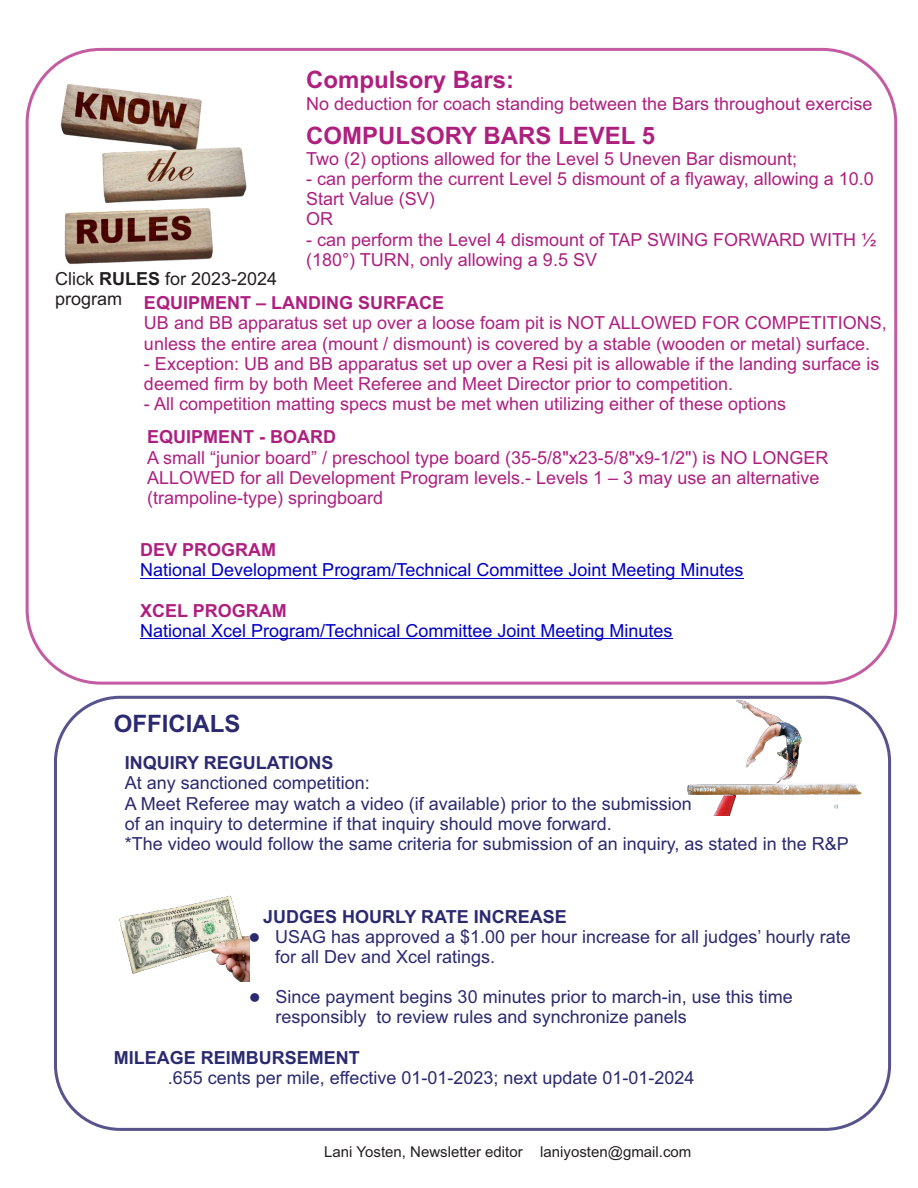
<style>
.page{position:relative;width:918px;height:1188px;background:#fff}
.page>*{position:absolute;margin:0;border:0;box-sizing:border-box;transform-origin:0 0}
.t1{font:700 24px "Arial";color:#ae2080}
.t2{font:700 24px "Arial";color:#2b2a70}
.t3{font:18px/20.1px "Arial";color:#ae2080}
.t4{font:18px/20.1px "Arial";color:#2b2a70}
.t5{font:18px "Arial";color:#0000c4}
.t6{font:700 18px "Arial";color:#2b2a70}
.t7{font:700 18px "Arial";color:#ae2080}
.t8{font:18px/20.1px "Arial";color:#231f20}
.t9{font:15px "Arial";color:#231f20}
.s1{font-weight:700}
</style>
<div class="page">
<img style="left:667px;top:695px;width:199px;height:121px">
<div style="left:54px;top:696px;width:837px;height:435px;border:3px solid #57538d;border-radius:65px"></div>
<img style="left:45px;top:76px;width:202px;height:188px">
<hr style="left:140px;top:578px;width:604px;height:1px;background:#0000c4">
<hr style="left:140px;top:638px;width:532px;height:1px;background:#0000c4">
<img style="left:119px;top:895px;width:130px;height:86px">
<h1 class="t1" style="left:306px;top:71px;width:210px">Compulsory Bars:</h1>
<p class="t3" style="left:306px;top:95px;width:568px">No deduction for coach standing between the Bars throughout exercise</p>
<h1 class="t1" style="left:306px;top:126px;width:350px">COMPULSORY BARS LEVEL 5</h1>
<p class="t3" style="left:306px;top:150px;width:493px">Two (2) options allowed for the Level 5 Uneven Bar dismount;</p>
<p class="t3" style="left:306px;top:171px;width:569px">- can perform the current Level 5 dismount of a flyaway, allowing a 10.0<br>Start Value (SV)<br>OR</p>
<p class="t3" style="left:306px;top:231px;width:572px">- can perform the Level 4 dismount of TAP SWING FORWARD WITH ½ (180°) TURN, only allowing a 9.5 SV</p>
<p class="t8" style="left:55px;top:270px;width:224px">Click <span class="s1">RULES</span> for 2023-2024 program</p>
<p class="t7" style="left:144px;top:296px;width:302px">EQUIPMENT – LANDING SURFACE</p>
<p class="t3" style="left:144px;top:315px;width:744px">UB and BB apparatus set up over a loose foam pit is NOT ALLOWED FOR COMPETITIONS, unless the entire area (mount / dismount) is covered by a stable (wooden or metal) surface.</p>
<p class="t3" style="left:144px;top:355px;width:737px">- Exception: UB and BB apparatus set up over a Resi pit is allowable if the landing surface is deemed firm by both Meet Referee and Meet Director prior to competition.</p>
<p class="t3" style="left:144px;top:395px;width:644px">- All competition matting specs must be met when utilizing either of these options</p>
<p class="t7" style="left:147px;top:430px;width:191px">EQUIPMENT - BOARD</p>
<p class="t3" style="left:147px;top:449px;width:683px">A small “junior board” / preschool type board (35-5/8"x23-5/8"x9-1/2") is NO LONGER<br>ALLOWED for all Development Program levels.- Levels 1 – 3 may use an alternative (trampoline-type) springboard</p>
<p class="t7" style="left:140px;top:543px;width:138px">DEV PROGRAM</p>
<p class="t5" style="left:140px;top:563px;width:605px">National Development Program/Technical Committee Joint Meeting Minutes</p>
<p class="t7" style="left:140px;top:604px;width:148px">XCEL PROGRAM</p>
<p class="t5" style="left:140px;top:624px;width:534px">National Xcel Program/Technical Committee Joint Meeting Minutes</p>
<h1 class="t2" style="left:114px;top:715px;width:128px">OFFICIALS</h1>
<p class="t6" style="left:125px;top:756px;width:210px">INQUIRY REGULATIONS</p>
<p class="t4" style="left:125px;top:775px;width:726px">At any sanctioned competition:<br>A Meet Referee may watch a video (if available) prior to the submission<br>of an inquiry to determine if that inquiry should move forward.<br>*The video would follow the same criteria for submission of an inquiry, as stated in the R&amp;P</p>
<p class="t6" style="left:263px;top:910px;width:305px">JUDGES HOURLY RATE INCREASE</p>
<p class="t4" style="left:275px;top:928px;width:577px;text-indent:-26px">● USAG has approved a $1.00 per hour increase for all judges’ hourly rate for all Dev and Xcel ratings.</p>
<p class="t4" style="left:276px;top:988px;width:519px;text-indent:-26px">● Since payment begins 30 minutes prior to march-in, use this time responsibly to review rules and synchronize panels</p>
<p class="t6" style="left:114px;top:1050px;width:248px">MILEAGE REIMBURSEMENT</p>
<p class="t4" style="left:168px;top:1069px;width:528px">.655 cents per mile, effective 01-01-2023; next update 01-01-2024</p>
<p class="t9" style="left:324px;top:1146px;width:369px">Lani Yosten, Newsletter editor laniyosten@gmail.com</p>
</div>
